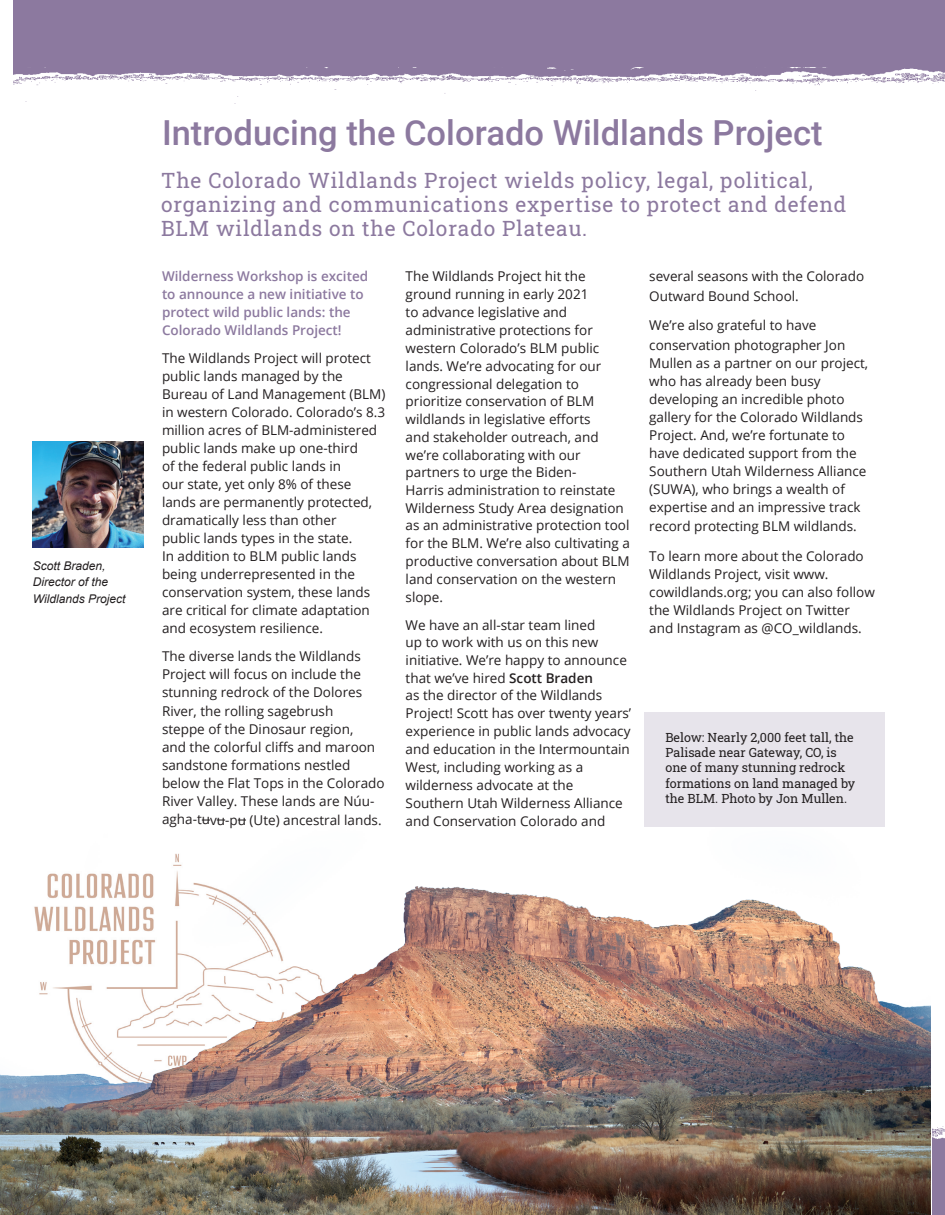
<style>
.page{position:relative;width:945px;height:1215px;background:#fff}
.page>*{position:absolute;margin:0;border:0;box-sizing:border-box;transform-origin:0 0}
.t1{font:500 34.5px "Roboto";color:#8c799f}
.t2{font:21px/24px "Roboto Slab";letter-spacing:.04em;color:#8c799f}
.t3{font:13.5px/17.9px "Open Sans";color:#231f20}
.t4{font:600 13.5px/18px "Open Sans";color:#8c799f}
.t5{font:12.6px/15.5px "Roboto Slab";color:#231f20}
.t6{font:italic 12px/16.5px "Arial";color:#231f20}
.s1{font-weight:600}
</style>
<div class="page">
<div style="left:14px;top:0;width:931px;height:67px;background:#8c799f"></div>
<img style="left:14px;top:67px;width:931px;height:37px">
<img style="left:0;top:821px;width:931px;height:394px">
<div style="left:645px;top:712px;width:240px;height:115px;background:#e7e4eb"></div>
<img style="left:33px;top:442px;width:111px;height:105px">
<p class="t6" style="left:33px;top:557px;width:94px">Scott Braden,<br>Director of the<br>Wildlands Project</p>
<h1 class="t1" style="left:162px;top:109px;width:662px">Introducing the Colorado Wildlands Project</h1>
<h2 class="t2" style="left:161px;top:168px;width:687px">The Colorado Wildlands Project wields policy, legal, political, organizing and communications expertise to protect and defend<br>BLM wildlands on the Colorado Plateau.</h2>
<p class="t4" style="left:162px;top:267px;width:208px">Wilderness Workshop is excited to announce a new initiative to protect wild public lands: the<br>Colorado Wildlands Project!</p>
<p class="t3" style="left:162px;top:349px;width:225px">The Wildlands Project will protect public lands managed by the<br>Bureau of Land Management (BLM) in western Colorado. Colorado’s 8.3 million acres of BLM-administered public lands make up one-third<br>of the federal public lands in<br>our state, yet only 8% of these lands are permanently protected, dramatically less than other<br>public lands types in the state.<br>In addition to BLM public lands being underrepresented in the conservation system, these lands are critical for climate adaptation and ecosystem resilience.</p>
<p class="t3" style="left:162px;top:647px;width:224px">The diverse lands the Wildlands<br>Project will focus on include the stunning redrock of the Dolores<br>River, the rolling sagebrush<br>steppe of the Dinosaur region,<br>and the colorful cliffs and maroon sandstone formations nestled below the Flat Tops in the Colorado<br>River Valley. These lands are Núu&shy;agha-tuvu-pu (Ute) ancestral lands.</p>
<p class="t3" style="left:406px;top:267px;width:226px">The Wildlands Project hit the ground running in early 2021<br>to advance legislative and administrative protections for western Colorado’s BLM public lands. We’re advocating for our congressional delegation to prioritize conservation of BLM wildlands in legislative efforts<br>and stakeholder outreach, and we’re collaborating with our partners to urge the Biden-<br>Harris administration to reinstate<br>Wilderness Study Area designation as an administrative protection tool for the BLM. We’re also cultivating a productive conversation about BLM land conservation on the western slope.</p>
<p class="t3" style="left:406px;top:616px;width:227px">We have an all-star team lined<br>up to work with us on this new initiative. We’re happy to announce that we’ve hired <span class="s1">Scott Braden<br></span>as the director of the Wildlands<br>Project! Scott has over twenty years’ experience in public lands advocacy and education in the Intermountain<br>West, including working as a wilderness advocate at the<br>Southern Utah Wilderness Alliance and Conservation Colorado and</p>
<p class="t3" style="left:649px;top:266px;width:216px;line-height:19.5px">several seasons with the Colorado<br>Outward Bound School.</p>
<p class="t3" style="left:649px;top:315px;width:198px;line-height:19.5px">We’re also grateful to have conservation photographer Jon</p>
<p class="t3" style="left:649px;top:353px;width:220px">Mullen as a partner on our project, who has already been busy developing an incredible photo gallery for the Colorado Wildlands<br>Project. And, we’re fortunate to have dedicated support from the<br>Southern Utah Wilderness Alliance (SUWA), who brings a wealth of expertise and an impressive track</p>
<p class="t3" style="left:649px;top:511px;width:216px;line-height:29.5px">record protecting BLM wildlands.<br>To learn more about the Colorado</p>
<p class="t3" style="left:649px;top:564px;width:227px">Wildlands Project, visit www. cowildlands.org; you can also follow the Wildlands Project on Twitter and Instagram as @CO_wildlands.</p>
<p class="t5" style="left:665px;top:729px;width:191px">Below: Nearly 2,000 feet tall, the<br>Palisade near Gateway, CO, is one of many stunning redrock formations on land managed by the BLM. Photo by Jon Mullen.</p>
</div>
